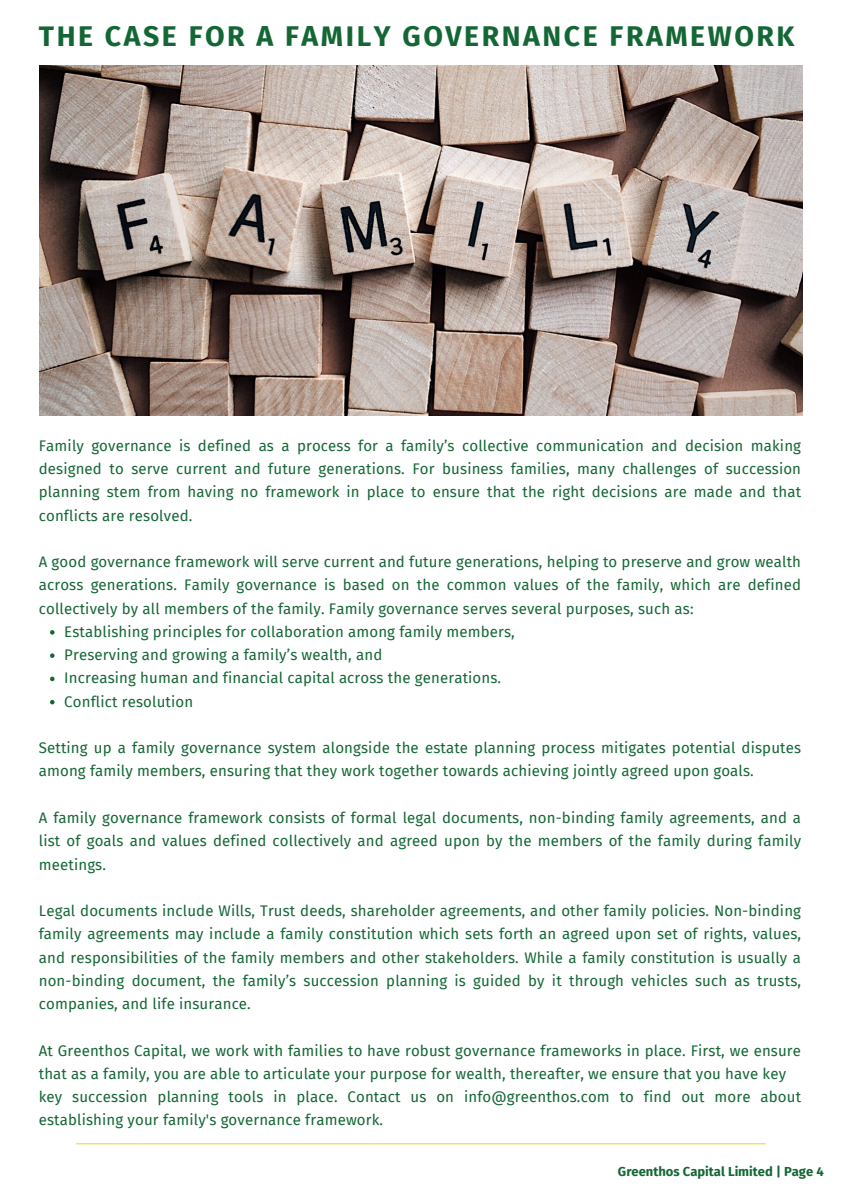
<style>
.page{position:relative;width:842px;height:1191px;background:#fff}
.page>*{position:absolute;margin:0;border:0;box-sizing:border-box;transform-origin:0 0}
.t1{font:700 28.4px "Fira Sans";letter-spacing:.09em;color:#146734}
.t2{font:15px/23.2px "Fira Sans";letter-spacing:.01em;color:#146734;text-align:justify}
.t3{font:700 13px "Fira Sans";color:#146734}
</style>
<div class="page">
<hr style="left:76px;top:1143px;width:690px;height:1px;background:#fed10a">
<img style="left:40px;top:65px;width:762px;height:350px">
<svg style="left:50px;top:630px;width:5px;height:4px"></svg>
<svg style="left:50px;top:653px;width:5px;height:4px"></svg>
<svg style="left:50px;top:676px;width:5px;height:5px"></svg>
<svg style="left:50px;top:699px;width:5px;height:5px"></svg>
<p class="t1" style="left:39px;top:20px;width:757px">THE CASE FOR A FAMILY GOVERNANCE FRAMEWORK</p>
<h2 class="t2" style="left:39px;top:434px;width:764px">Family governance is defined as a process for a family’s collective communication and decision making designed to serve current and future generations. For business families, many challenges of succession planning stem from having no framework in place to ensure that the right decisions are made and that conflicts are resolved.</h2>
<h2 class="t2" style="left:39px;top:550px;width:764px">A good governance framework will serve current and future generations, helping to preserve and grow wealth across generations. Family governance is based on the common values of the family, which are defined collectively by all members of the family. Family governance serves several purposes, such as:</h2>
<p class="t2" style="left:64px;top:620px;width:452px">Establishing principles for collaboration among family members,</p>
<p class="t2" style="left:64px;top:643px;width:319px">Preserving and growing a family’s wealth, and</p>
<p class="t2" style="left:64px;top:666px;width:438px">Increasing human and financial capital across the generations.</p>
<p class="t2" style="left:64px;top:690px;width:130px">Conflict resolution</p>
<h2 class="t2" style="left:39px;top:736px;width:764px">Setting up a family governance system alongside the estate planning process mitigates potential disputes among family members, ensuring that they work together towards achieving jointly agreed upon goals.</h2>
<h2 class="t2" style="left:39px;top:806px;width:764px">A family governance framework consists of formal legal documents, non-binding family agreements, and a list of goals and values defined collectively and agreed upon by the members of the family during family meetings.</h2>
<h2 class="t2" style="left:39px;top:899px;width:764px">Legal documents include Wills, Trust deeds, shareholder agreements, and other family policies. Non-binding family agreements may include a family constitution which sets forth an agreed upon set of rights, values, and responsibilities of the family members and other stakeholders. While a family constitution is usually a non-binding document, the family’s succession planning is guided by it through vehicles such as trusts, companies, and life insurance.</h2>
<h2 class="t2" style="left:39px;top:1038px;width:764px;text-align:left">At Greenthos Capital, we work with families to have robust governance frameworks in place. First, we ensure that as a family, you are able to articulate your purpose for wealth, thereafter, we ensure that you have key key succession planning tools in place. Contact us on info@greenthos.com to find out more about establishing your family's governance framework.</h2>
<p class="t3" style="left:618px;top:1163px;width:207px">Greenthos Capital Limited | Page 4</p>
</div>
